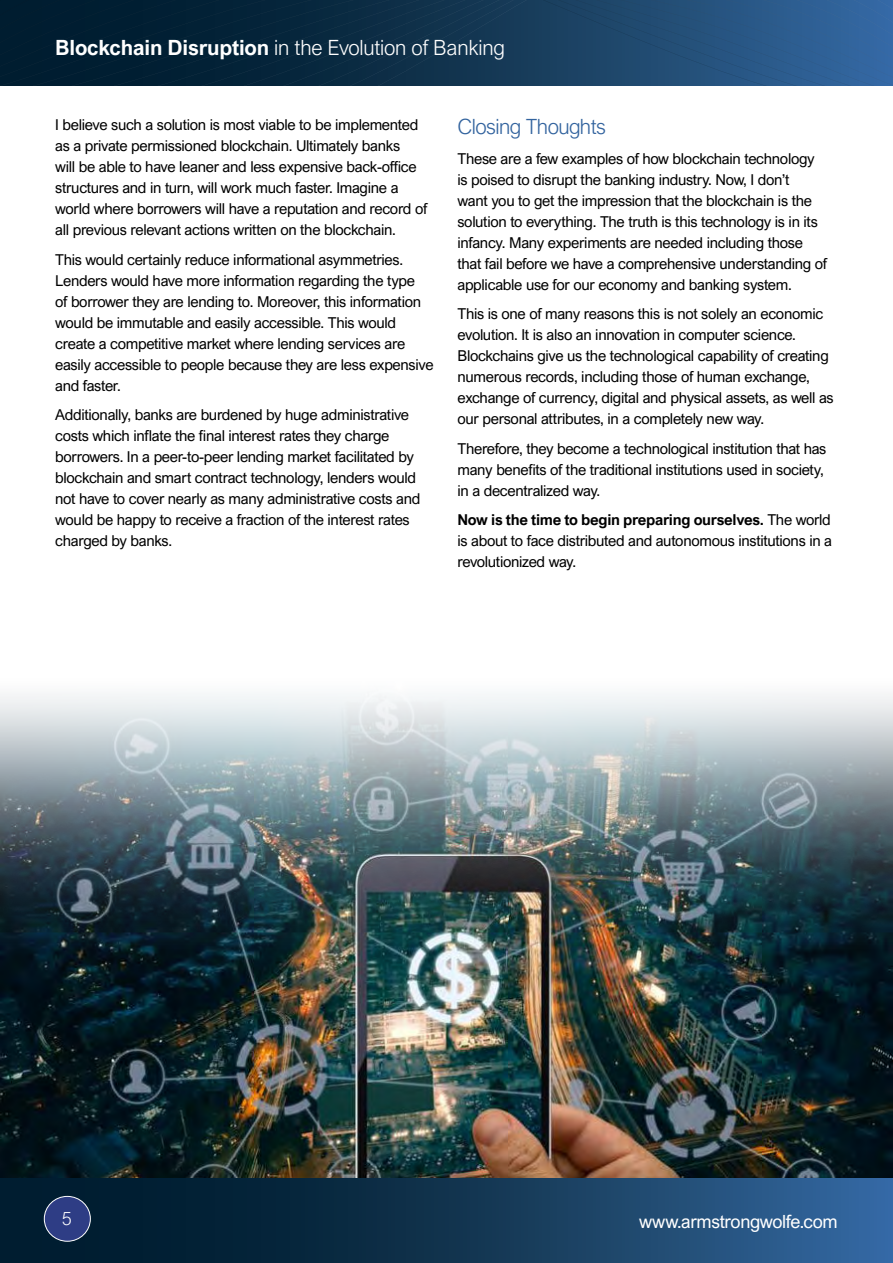
<style>
.page{position:relative;width:893px;height:1263px;background:#fff}
.page>*{position:absolute;margin:0;border:0;box-sizing:border-box;transform-origin:0 0}
.t1{font:300 21px "Arial Nova";letter-spacing:-.01em;color:#fff}
.t2{font:300 21px "Arial Nova";letter-spacing:-.025em;color:#32639e}
.t3{font:18.15px "Arial Nova";letter-spacing:-.02em;color:#fff}
.t4{font:300 18px "Arial Nova";color:#fff}
.t5{font:15px/21px "Arial Nova";letter-spacing:-.02em;color:#000}
.s1{font-weight:700}
</style>
<div class="page">
<svg style="left:0;top:0;width:893px;height:85px;background:#143958"></svg>
<svg style="left:0;top:1178px;width:893px;height:85px;background:#143959"></svg>
<div style="left:44px;top:1196px;width:46px;height:45px;background:#2e3d85;border-radius:50%"></div>
<div style="left:44px;top:1196px;width:47px;height:45px;border:1px solid #fff;border-radius:50%"></div>
<img style="left:0;top:694px;width:893px;height:484px">
<h1 class="t1" style="left:55px;top:35px;width:451px"><span class="s1">Blockchain Disruption</span> in the Evolution of Banking</h1>
<p class="t5" style="left:55px;top:114px;width:373px">I believe such a solution is most viable to be implemented as a private permissioned blockchain. Ultimately banks<br>will be able to have leaner and less expensive back-office structures and in turn, will work much faster. Imagine a world where borrowers will have a reputation and record of all previous relevant actions written on the blockchain.</p>
<p class="t5" style="left:55px;top:249px;width:380px">This would certainly reduce informational asymmetries.<br>Lenders would have more information regarding the type<br>of borrower they are lending to. Moreover, this information would be immutable and easily accessible. This would create a competitive market where lending services are easily accessible to people because they are less expensive and faster.</p>
<p class="t5" style="left:55px;top:404px;width:366px">Additionally, banks are burdened by huge administrative costs which inflate the final interest rates they charge borrowers. In a peer-to-peer lending market facilitated by blockchain and smart contract technology, lenders would not have to cover nearly as many administrative costs and would be happy to receive a fraction of the interest rates charged by banks.</p>
<h1 class="t2" style="left:457px;top:115px;width:150px">Closing Thoughts</h1>
<p class="t5" style="left:457px;top:148px;width:371px">These are a few examples of how blockchain technology is poised to disrupt the banking industry. Now, I don’t<br>want you to get the impression that the blockchain is the solution to everything. The truth is this technology is in its infancy. Many experiments are needed including those that fail before we have a comprehensive understanding of applicable use for our economy and banking system.</p>
<p class="t5" style="left:457px;top:304px;width:378px">This is one of many reasons this is not solely an economic evolution. It is also an innovation in computer science.<br>Blockchains give us the technological capability of creating numerous records, including those of human exchange, exchange of currency, digital and physical assets, as well as our personal attributes, in a completely new way.</p>
<p class="t5" style="left:457px;top:438px;width:370px">Therefore, they become a technological institution that has many benefits of the traditional institutions used in society, in a decentralized way.</p>
<p class="t5" style="left:457px;top:510px;width:376px;text-align:justify"><span class="s1">Now is the time to begin preparing ourselves.</span> The world is about to face distributed and autonomous institutions in a revolutionized way.</p>
<p class="t4" style="left:62px;top:1209px;width:12px">5</p>
<p class="t3" style="left:639px;top:1211px;width:200px">www.armstrongwolfe.com</p>
</div>
